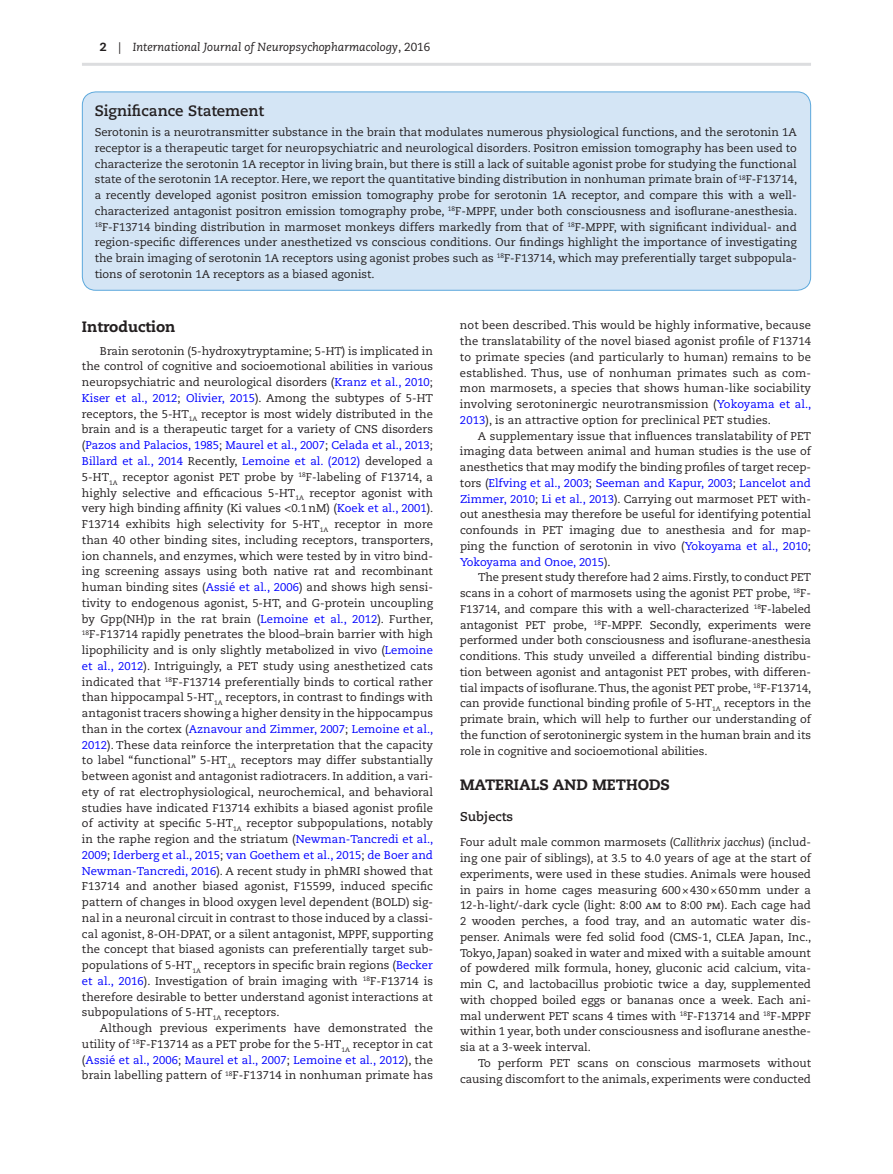
<style>
.page{position:relative;width:893px;height:1174px;background:#fff}
.page>*{position:absolute;margin:0;border:0;box-sizing:border-box;transform-origin:0 0}
.t1{font:800 15px "Caecilia LT Std";color:#231f20}
.t2{font:700 15px "Caecilia LT Std";color:#231f20}
.t3{font:700 12.75px "Caecilia LT Std";color:#231f20}
.t4{font:italic 11.7px "Caecilia LT Std";color:#231f20}
.t5{font:11.25px/15.8px "Caecilia LT Std";color:#231f20;text-align:justify}
.s1{font-weight:800;font-style:normal}
.s2{font-style:normal}
.s3{color:#00f}
.s4{font-style:italic}
</style>
<div class="page">
<hr style="left:82px;top:63px;width:729px;height:3px;background:#dcdddf">
<div style="left:82px;top:92px;width:729px;height:198px;background:#d4e5f5;border-radius:14px"></div>
<div style="left:82px;top:91px;width:729px;height:200px;border:1px solid #5ba8dc;border-radius:14px"></div>
<p class="t4" style="left:100px;top:40px;width:332px"><span class="s1">2</span> <span class="s2">|</span> International Journal of Neuropsychopharmacology<span class="s2">, 2016</span></p>
<h1 class="t2" style="left:95px;top:102px;width:171px">Significance Statement</h1>
<p class="t5" style="left:95px;top:124px;width:704px">Serotonin is a neurotransmitter substance in the brain that modulates numerous physiological functions, and the serotonin 1A receptor is a therapeutic target for neuropsychiatric and neurological disorders. Positron emission tomography has been used to characterize the serotonin 1A receptor in living brain, but there is still a lack of suitable agonist probe for studying the functional state of the serotonin 1A receptor. Here, we report the quantitative binding distribution in nonhuman primate brain of <sup>18</sup>F-F13714, a recently developed agonist positron emission tomography probe for serotonin 1A receptor, and compare this with a well&shy;characterized antagonist positron emission tomography probe, <sup>18</sup>F-MPPF, under both consciousness and isoflurane-anesthesia.<br><sup>18</sup>F-F13714 binding distribution in marmoset monkeys differs markedly from that of <sup>18</sup>F-MPPF, with significant individual- and region-specific differences under anesthetized vs conscious conditions. Our findings highlight the importance of investigating the brain imaging of serotonin 1A receptors using agonist probes such as <sup>18</sup>F-F13714, which may preferentially target subpopula&shy;tions of serotonin 1A receptors as a biased agonist.</p>
<h1 class="t1" style="left:82px;top:318px;width:95px">Introduction</h1>
<p class="t5" style="left:82px;top:343px;width:353px;text-indent:18px">Brain serotonin (5-hydroxytryptamine; 5-HT) is implicated in the control of cognitive and socioemotional abilities in various neuropsychiatric and neurological disorders (<span class="s3">Kranz et al., 2010</span>; <span class="s3">Kiser et al., 2012</span>; <span class="s3">Olivier, 2015</span>). Among the subtypes of 5-HT receptors, the 5-HT<sub>1A</sub> receptor is most widely distributed in the brain and is a therapeutic target for a variety of CNS disorders (<span class="s3">Pazos and Palacios, 1985</span>; <span class="s3">Maurel et al., 2007</span>; <span class="s3">Celada et al., 2013</span>; <span class="s3">Billard et al., 2014</span> Recently, <span class="s3">Lemoine et al. (2012)</span> developed a 5-HT<sub>1A</sub> receptor agonist PET probe by <sup>18</sup>F-labeling of F13714, a highly selective and efficacious 5-HT<sub>1A</sub> receptor agonist with very high binding affinity (Ki values &lt;0.1nM) (<span class="s3">Koek et al., 2001</span>).<br>F13714 exhibits high selectivity for 5-HT<sub>1A</sub> receptor in more than 40 other binding sites, including receptors, transporters, ion channels, and enzymes, which were tested by in vitro bind&shy;ing screening assays using both native rat and recombinant human binding sites (<span class="s3">Assié et al., 2006</span>) and shows high sensi&shy;tivity to endogenous agonist, 5-HT, and G-protein uncoupling by Gpp(NH)p in the rat brain (<span class="s3">Lemoine et al., 2012</span>). Further, <sup>18</sup>F-F13714 rapidly penetrates the blood–brain barrier with high lipophilicity and is only slightly metabolized in vivo (<span class="s3">Lemoine et al., 2012</span>). Intriguingly, a PET study using anesthetized cats indicated that <sup>18</sup>F-F13714 preferentially binds to cortical rather than hippocampal 5-HT<sub>1A</sub> receptors, in contrast to findings with antagonist tracers showing a higher density in the hippocampus than in the cortex (<span class="s3">Aznavour and Zimmer, 2007</span>; <span class="s3">Lemoine et al., 2012</span>). These data reinforce the interpretation that the capacity to label “functional” 5-HT<sub>1A</sub> receptors may differ substantially between agonist and antagonist radiotracers. In addition, a vari&shy;ety of rat electrophysiological, neurochemical, and behavioral studies have indicated F13714 exhibits a biased agonist profile of activity at specific 5-HT<sub>1A</sub> receptor subpopulations, notably in the raphe region and the striatum (<span class="s3">Newman-Tancredi et al., 2009</span>; <span class="s3">Iderberg et al., 2015</span>; <span class="s3">van Goethem et al., 2015</span>; <span class="s3">de Boer and Newman-Tancredi, 2016</span>). A recent study in phMRI showed that F13714 and another biased agonist, F15599, induced specific pattern of changes in blood oxygen level dependent (BOLD) sig&shy;nal in a neuronal circuit in contrast to those induced by a classi&shy;cal agonist, 8-OH-DPAT, or a silent antagonist, MPPF, supporting the concept that biased agonists can preferentially target sub&shy;populations of 5-HT<sub>1A</sub> receptors in specific brain regions (<span class="s3">Becker et al., 2016</span>). Investigation of brain imaging with <sup>18</sup>F-F13714 is therefore desirable to better understand agonist interactions at subpopulations of 5-HT<sub>1A</sub> receptors.</p>
<p class="t5" style="left:82px;top:1020px;width:353px;text-indent:18px">Although previous experiments have demonstrated the utility of <sup>18</sup>F-F13714 as a PET probe for the 5-HT<sub>1A</sub> receptor in cat (<span class="s3">Assié et al., 2006</span>; <span class="s3">Maurel et al., 2007</span>; <span class="s3">Lemoine et al., 2012</span>), the brain labelling pattern of <sup>18</sup>F-F13714 in nonhuman primate has</p>
<p class="t5" style="left:460px;top:318px;width:353px">not been described. This would be highly informative, because the translatability of the novel biased agonist profile of F13714 to primate species (and particularly to human) remains to be established. Thus, use of nonhuman primates such as com&shy;mon marmosets, a species that shows human-like sociability involving serotoninergic neurotransmission (<span class="s3">Yokoyama et al., 2013</span>), is an attractive option for preclinical PET studies.</p>
<p class="t5" style="left:460px;top:428px;width:353px;text-indent:18px">A supplementary issue that influences translatability of PET imaging data between animal and human studies is the use of anesthetics that may modify the binding profiles of target recep&shy;tors (<span class="s3">Elfving et al., 2003</span>; <span class="s3">Seeman and Kapur, 2003</span>; <span class="s3">Lancelot and Zimmer, 2010</span>; <span class="s3">Li et al., 2013</span>). Carrying out marmoset PET with&shy;out anesthesia may therefore be useful for identifying potential confounds in PET imaging due to anesthesia and for map&shy;ping the function of serotonin in vivo (<span class="s3">Yokoyama et al., 2010</span>; <span class="s3">Yokoyama and Onoe, 2015</span>).</p>
<p class="t5" style="left:460px;top:570px;width:353px;text-indent:18px">The present study therefore had 2 aims. Firstly, to conduct PET scans in a cohort of marmosets using the agonist PET probe, <sup>18</sup>F-F13714, and compare this with a well-characterized <sup>18</sup>F-labeled antagonist PET probe, <sup>18</sup>F-MPPF. Secondly, experiments were performed under both consciousness and isoflurane-anesthesia conditions. This study unveiled a differential binding distribu&shy;tion between agonist and antagonist PET probes, with differen&shy;tial impacts of isoflurane. Thus, the agonist PET probe, <sup>18</sup>F-F13714, can provide functional binding profile of 5-HT<sub>1A</sub> receptors in the primate brain, which will help to further our understanding of the function of serotoninergic system in the human brain and its role in cognitive and socioemotional abilities.</p>
<h1 class="t1" style="left:460px;top:775px;width:211px">MATERIALS AND METHODS</h1>
<p class="t3" style="left:460px;top:808px;width:55px">Subjects</p>
<p class="t5" style="left:460px;top:834px;width:353px">Four adult male common marmosets (<span class="s4">Callithrix jacchus</span>) (includ&shy;ing one pair of siblings), at 3.5 to 4.0 years of age at the start of experiments, were used in these studies. Animals were housed in pairs in home cages measuring 600×430×650mm under a 12-h-light/-dark cycle (light: 8:00 am to 8:00 pm). Each cage had 2 wooden perches, a food tray, and an automatic water dis&shy;penser. Animals were fed solid food (CMS-1, CLEA Japan, Inc., Tokyo, Japan) soaked in water and mixed with a suitable amount of powdered milk formula, honey, gluconic acid calcium, vita&shy;min C, and lactobacillus probiotic twice a day, supplemented with chopped boiled eggs or bananas once a week. Each ani&shy;mal underwent PET scans 4 times with <sup>18</sup>F-F13714 and <sup>18</sup>F-MPPF within 1 year, both under consciousness and isoflurane anesthe&shy;sia at a 3-week interval.</p>
<p class="t5" style="left:460px;top:1055px;width:353px;text-align:right">To perform PET scans on conscious marmosets without causing discomfort to the animals, experiments were conducted</p>
</div>
